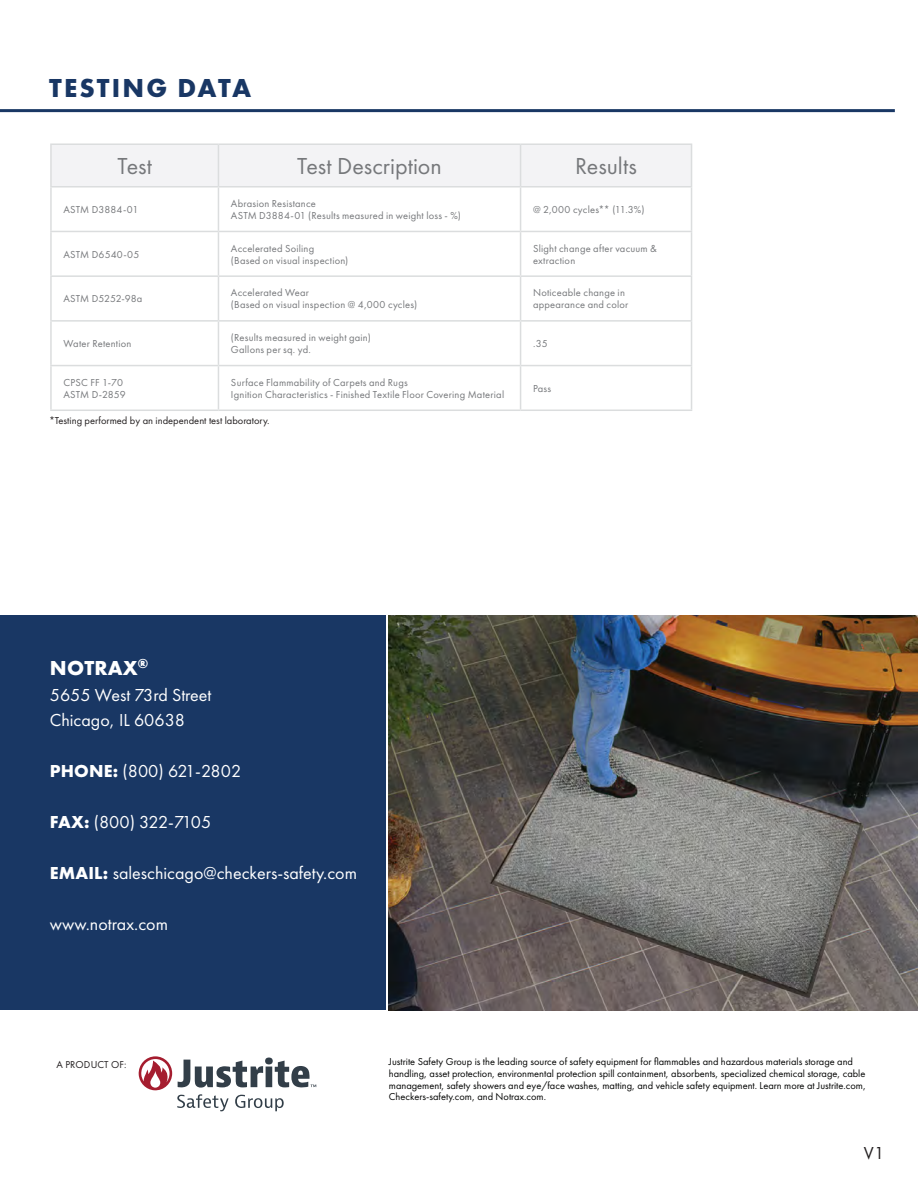
<style>
.page{position:relative;width:918px;height:1188px;background:#fff}
.page>*{position:absolute;margin:0;border:0;box-sizing:border-box;transform-origin:0 0}
.t1{font:700 27px "Futura New";letter-spacing:.08em;color:#193764}
.t2{font:24px "Futura New";color:#76787b}
.t3{font:700 21px "Futura New";letter-spacing:.01em;color:#fff}
.t4{font:18px "Futura New";color:#fff}
.t5{font:18px "Futura New";letter-spacing:-.04em;color:#fff}
.t6{font:18px "Futura New";color:#231f20}
.t7{font:10.5px/12px "Futura New";letter-spacing:.02em;color:#76787b}
.t8{font:10.5px "Futura New";color:#231f20}
.t9{font:10.5px "Futura New";color:#76787b}
.t10{font:10.35px/11.9px "Futura New";color:#050605}
.t11{font:10.35px "Futura New";letter-spacing:.01em;color:#231f20}
.s1{font-weight:700}
</style>
<div class="page">
<img style="left:388px;top:616px;width:530px;height:394px">
<div style="left:0;top:616px;width:386px;height:394px;background:#193764"></div>
<svg style="left:138px;top:1056px;width:178px;height:55px"></svg>
<div style="left:51px;top:144px;width:167px;height:43px;background:#f3f3f5"></div>
<div style="left:218px;top:144px;width:303px;height:43px;background:#f3f3f5"></div>
<div style="left:521px;top:144px;width:171px;height:43px;background:#f3f3f5"></div>
<hr style="left:50px;top:143px;width:168px;height:2px;background:#dbddde">
<hr style="left:50px;top:145px;width:2px;height:41px;background:#dbddde">
<hr style="left:521px;top:143px;width:171px;height:2px;background:#dbddde">
<hr style="left:691px;top:145px;width:1px;height:41px;background:#dbddde">
<hr style="left:50px;top:186px;width:168px;height:2px;background:#dbddde">
<hr style="left:50px;top:188px;width:2px;height:43px;background:#dbddde">
<hr style="left:218px;top:188px;width:1px;height:43px;background:#dbddde">
<hr style="left:521px;top:186px;width:171px;height:2px;background:#dbddde">
<hr style="left:520px;top:188px;width:1px;height:43px;background:#dbddde">
<hr style="left:691px;top:188px;width:1px;height:43px;background:#dbddde">
<hr style="left:50px;top:231px;width:168px;height:1px;background:#dbddde">
<hr style="left:50px;top:232px;width:2px;height:43px;background:#dbddde">
<hr style="left:218px;top:231px;width:303px;height:1px;background:#dbddde">
<hr style="left:218px;top:232px;width:1px;height:43px;background:#dbddde">
<hr style="left:521px;top:231px;width:171px;height:1px;background:#dbddde">
<hr style="left:520px;top:232px;width:1px;height:43px;background:#dbddde">
<hr style="left:691px;top:232px;width:1px;height:43px;background:#dbddde">
<hr style="left:50px;top:275px;width:168px;height:2px;background:#dbddde">
<hr style="left:50px;top:277px;width:2px;height:43px;background:#dbddde">
<hr style="left:218px;top:275px;width:303px;height:2px;background:#dbddde">
<hr style="left:218px;top:277px;width:1px;height:43px;background:#dbddde">
<hr style="left:521px;top:275px;width:171px;height:2px;background:#dbddde">
<hr style="left:520px;top:277px;width:1px;height:43px;background:#dbddde">
<hr style="left:691px;top:277px;width:1px;height:43px;background:#dbddde">
<hr style="left:50px;top:320px;width:168px;height:2px;background:#dbddde">
<hr style="left:50px;top:322px;width:2px;height:43px;background:#dbddde">
<hr style="left:218px;top:320px;width:303px;height:2px;background:#dbddde">
<hr style="left:218px;top:322px;width:1px;height:43px;background:#dbddde">
<hr style="left:521px;top:320px;width:171px;height:2px;background:#dbddde">
<hr style="left:520px;top:322px;width:1px;height:43px;background:#dbddde">
<hr style="left:691px;top:322px;width:1px;height:43px;background:#dbddde">
<hr style="left:50px;top:365px;width:168px;height:1px;background:#dbddde">
<hr style="left:50px;top:366px;width:2px;height:44px;background:#dbddde">
<hr style="left:218px;top:365px;width:303px;height:1px;background:#dbddde">
<hr style="left:218px;top:366px;width:1px;height:44px;background:#dbddde">
<hr style="left:521px;top:365px;width:171px;height:1px;background:#dbddde">
<hr style="left:520px;top:366px;width:1px;height:44px;background:#dbddde">
<hr style="left:691px;top:366px;width:1px;height:44px;background:#dbddde">
<hr style="left:50px;top:410px;width:168px;height:1px;background:#dbddde">
<hr style="left:218px;top:410px;width:303px;height:1px;background:#dbddde">
<hr style="left:521px;top:410px;width:171px;height:1px;background:#dbddde">
<hr style="left:218px;top:145px;width:1px;height:41px;background:#dbddde">
<hr style="left:218px;top:143px;width:303px;height:2px;background:#dbddde">
<hr style="left:520px;top:145px;width:1px;height:41px;background:#dbddde">
<hr style="left:218px;top:186px;width:303px;height:2px;background:#dbddde">
<hr style="left:0;top:109px;width:895px;height:3px;background:#193764">
<p class="t1" style="left:49px;top:70px;width:204px">TESTING DATA</p>
<p class="t2" style="left:118px;top:152px;width:36px">Test</p>
<p class="t2" style="left:297px;top:152px;width:146px">Test Description</p>
<p class="t2" style="left:575px;top:152px;width:63px">Results</p>
<p class="t7" style="left:63px;top:203px;width:76px">ASTM D3884-01</p>
<p class="t7" style="left:231px;top:197px;width:86px">Abrasion Resistance</p>
<p class="t7" style="left:231px;top:209px;width:231px">ASTM D3884-01 (Results measured in weight loss - %)</p>
<p class="t7" style="left:533px;top:203px;width:113px">@ 2,000 cycles** (11.3%)</p>
<p class="t7" style="left:63px;top:248px;width:77px">ASTM D6540-05</p>
<p class="t9" style="left:63px;top:293px;width:81px">ASTM D5252-98a</p>
<p class="t7" style="left:63px;top:338px;width:70px">Water Retention</p>
<p class="t7" style="left:63px;top:376px;width:61px">CPSC FF 1-70</p>
<p class="t9" style="left:63px;top:388px;width:64px">ASTM D-2859</p>
<p class="t7" style="left:231px;top:242px;width:85px">Accelerated Soiling</p>
<p class="t7" style="left:231px;top:254px;width:119px">(Based on visual inspection)</p>
<p class="t7" style="left:231px;top:287px;width:80px">Accelerated Wear</p>
<p class="t7" style="left:231px;top:299px;width:188px">(Based on visual inspection @ 4,000 cycles)</p>
<p class="t7" style="left:231px;top:332px;width:141px">(Results measured in weight gain)</p>
<p class="t7" style="left:231px;top:344px;width:81px">Gallons per sq. yd.</p>
<p class="t7" style="left:231px;top:376px;width:178px">Surface Flammability of Carpets and Rugs</p>
<p class="t7" style="left:231px;top:388px;width:275px">Ignition Characteristics - Finished Textile Floor Covering Material</p>
<p class="t8" style="left:49px;top:414px;width:222px">*Testing performed by an independent test laboratory.</p>
<p class="t7" style="left:533px;top:242px;width:125px">Slight change after vacuum &amp; extraction</p>
<p class="t7" style="left:533px;top:287px;width:93px">Noticeable change in</p>
<p class="t7" style="left:533px;top:299px;width:97px">appearance and color</p>
<p class="t7" style="left:533px;top:338px;width:16px">.35</p>
<p class="t7" style="left:533px;top:382px;width:20px">Pass</p>
<p class="t3" style="left:50px;top:655px;width:100px">NOTRAX<sup>®</sup></p>
<p class="t4" style="left:50px;top:684px;width:163px">5655 West 73rd Street</p>
<p class="t4" style="left:50px;top:710px;width:137px">Chicago, IL 60638</p>
<p class="t4" style="left:50px;top:761px;width:193px"><span class="s1">PHONE:</span> (800) 621-2802</p>
<p class="t5" style="left:50px;top:812px;width:163px"><span class="s1">FAX:</span> (800) 322-7105</p>
<p class="t4" style="left:50px;top:863px;width:309px"><span class="s1">EMAIL:</span> saleschicago@checkers-safety.com</p>
<p class="t4" style="left:50px;top:914px;width:120px">www.notrax.com</p>
<p class="t11" style="left:56px;top:1059px;width:72px">A PRODUCT OF:</p>
<p class="t10" style="left:389px;top:1055px;width:478px">Justrite Safety Group is the leading source of safety equipment for flammables and hazardous materials storage and handling, asset protection, environmental protection spill containment, absorbents, specialized chemical storage, cable management, safety showers and eye/face washes, matting, and vehicle safety equipment. Learn more at Justrite.com, Checkers-safety.com, and Notrax.com.</p>
<p class="t6" style="left:864px;top:1142px;width:22px">V1</p>
</div>
